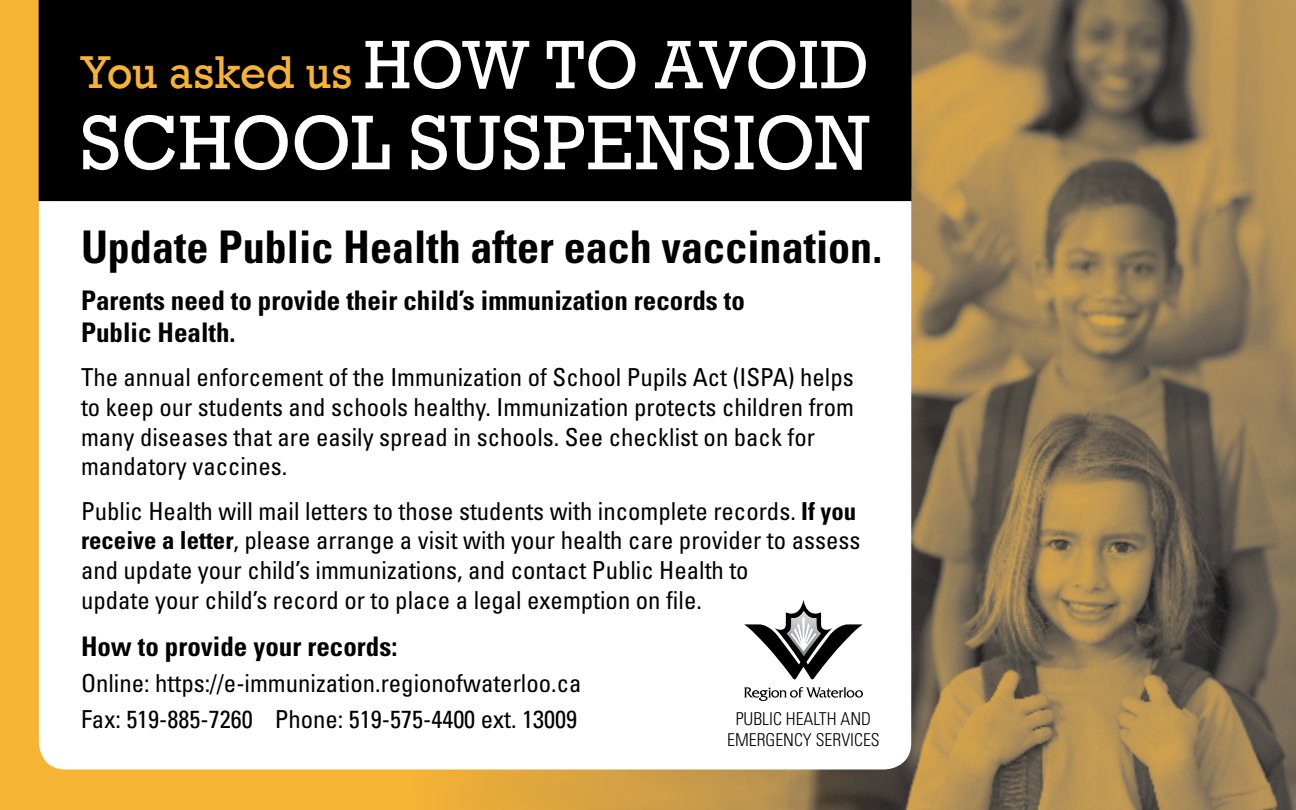
<style>
.page{position:relative;width:1296px;height:810px;background:#f7b334}
.page>*{position:absolute;margin:0;border:0;box-sizing:border-box;transform-origin:0 0}
.t1{font:78.75px "Rockwell";letter-spacing:.005em;color:#fff;scale:.96 1}
.t2{font:47.25px "Rockwell";letter-spacing:-.005em;color:#f7b334;scale:.96 1}
.t3{font:700 condensed 45px "Univers";color:#000}
.t4{font:700 condensed 27px/32.4px "Univers";color:#000}
.t5{font:condensed 24.75px/29.7px "Univers";color:#000}
.t6{font:300 condensed 17.78px/21.2px "Univers";color:#000;text-align:center}
.s1{font-size:69.75px;color:#fff}
.s2{font-weight:700}
</style>
<div class="page">
<img style="left:402px;top:0;width:894px;height:810px">
<div style="left:39px;top:201px;width:872px;height:568px;background:#fff"></div>
<div style="left:39px;top:0;width:872px;height:201px;background:#000"></div>
<svg style="left:734px;top:589px;width:139px;height:112px;background:#cacaca"></svg>
<h1 class="t2" style="left:81px;top:45px;width:823px">You asked us <span class="s1">HOW TO AVOID</span></h1>
<h1 class="t1" style="left:81px;top:97px;width:823px">SCHOOL SUSPENSION</h1>
<h2 class="t3" style="left:81px;top:219px;width:803px">Update Public Health after each vaccination.</h2>
<p class="t4" style="left:81px;top:283px;width:665px">Parents need to provide their child’s immunization records to<br>Public Health.</p>
<p class="t5" style="left:81px;top:362px;width:775px">The annual enforcement of the Immunization of School Pupils Act (ISPA) helps to keep our students and schools healthy. Immunization protects children from many diseases that are easily spread in schools. See checklist on back for mandatory vaccines.</p>
<p class="t5" style="left:81px;top:495px;width:781px">Public Health will mail letters to those students with incomplete records. <span class="s2">If you receive a letter</span>, please arrange a visit with your health care provider to assess and update your child’s immunizations, and contact Public Health to<br>update your child’s record or to place a legal exemption on file.</p>
<p class="t4" style="left:81px;top:630px;width:318px">How to provide your records:</p>
<p class="t5" style="left:81px;top:668px;width:502px">Online: https://e-immunization.regionofwaterloo.ca</p>
<p class="t5" style="left:81px;top:704px;width:497px">Fax: 519-885-7260 Phone: 519-575-4400 ext. 13009</p>
<p class="t6" style="left:727px;top:708px;width:154px">PUBLIC HEALTH AND<br>EMERGENCY SERVICES</p>
</div>
